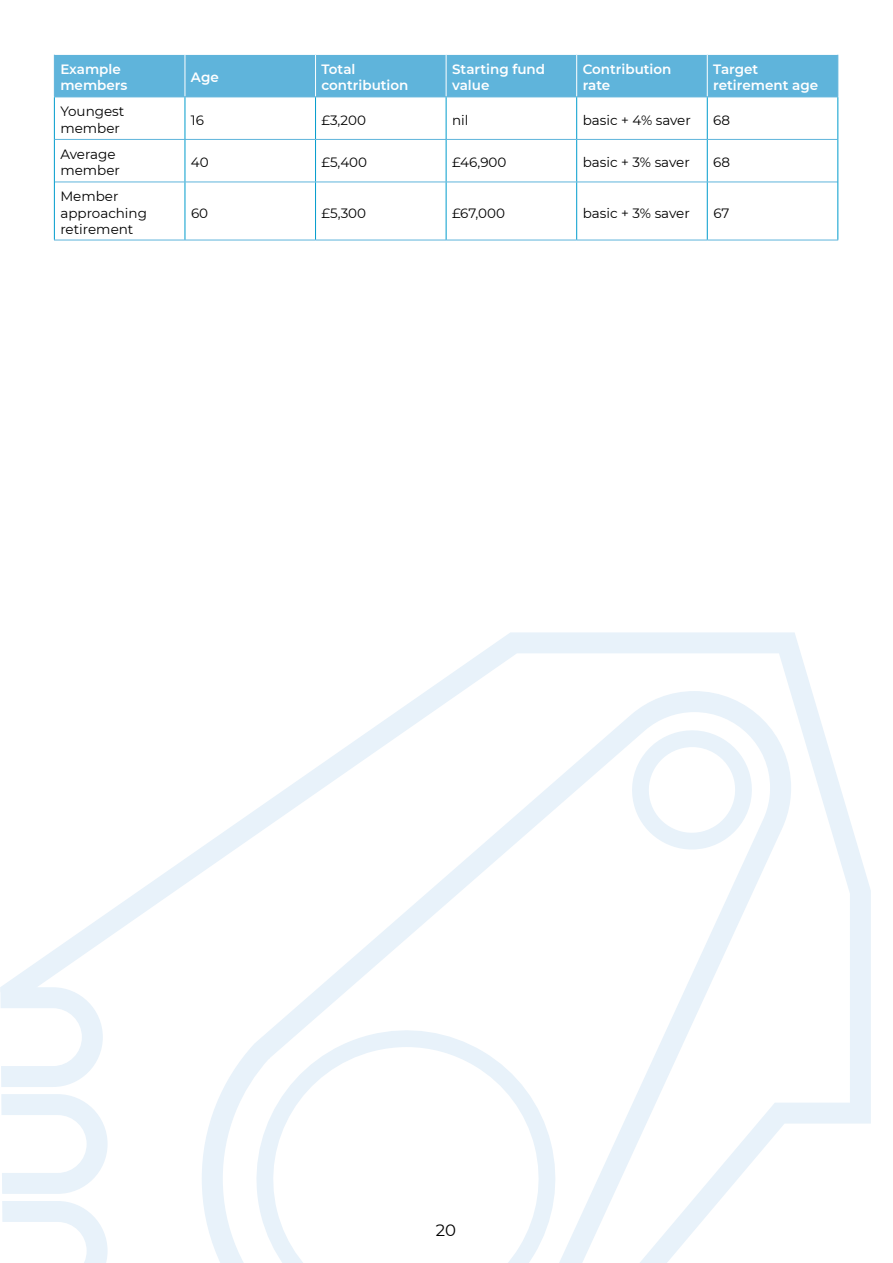
<style>
.page{position:relative;width:893px;height:1263px;background:#fff}
.page>*{position:absolute;margin:0;border:0;box-sizing:border-box;transform-origin:0 0}
.t1{font:16.5px "Montserrat";color:#000}
.t2{font:13.5px/16.5px "Montserrat";color:#000}
.t3{font:600 13.5px/16.5px "Montserrat";color:#fff}
</style>
<div class="page">
<div style="left:55px;top:55px;width:782px;height:42px;background:#5fb4db"></div>
<hr style="left:185px;top:55px;width:1px;height:42px;background:#fff">
<hr style="left:315px;top:55px;width:1px;height:42px;background:#fff">
<hr style="left:446px;top:55px;width:1px;height:42px;background:#fff">
<hr style="left:576px;top:55px;width:1px;height:42px;background:#fff">
<hr style="left:707px;top:55px;width:1px;height:42px;background:#fff">
<hr style="left:54px;top:97px;width:131px;height:1px;background:#5fb4db">
<hr style="left:185px;top:97px;width:131px;height:1px;background:#5fb4db">
<hr style="left:316px;top:97px;width:130px;height:1px;background:#5fb4db">
<hr style="left:446px;top:97px;width:131px;height:1px;background:#5fb4db">
<hr style="left:577px;top:97px;width:130px;height:1px;background:#5fb4db">
<hr style="left:707px;top:97px;width:131px;height:1px;background:#5fb4db">
<hr style="left:55px;top:139px;width:130px;height:1px;background:#5fb4db">
<hr style="left:185px;top:139px;width:131px;height:1px;background:#5fb4db">
<hr style="left:316px;top:139px;width:130px;height:1px;background:#5fb4db">
<hr style="left:446px;top:139px;width:131px;height:1px;background:#5fb4db">
<hr style="left:577px;top:139px;width:130px;height:1px;background:#5fb4db">
<hr style="left:707px;top:139px;width:130px;height:1px;background:#5fb4db">
<hr style="left:55px;top:182px;width:130px;height:1px;background:#5fb4db">
<hr style="left:185px;top:182px;width:131px;height:1px;background:#5fb4db">
<hr style="left:316px;top:182px;width:130px;height:1px;background:#5fb4db">
<hr style="left:446px;top:182px;width:131px;height:1px;background:#5fb4db">
<hr style="left:577px;top:182px;width:130px;height:1px;background:#5fb4db">
<hr style="left:707px;top:182px;width:130px;height:1px;background:#5fb4db">
<hr style="left:54px;top:240px;width:131px;height:1px;background:#5fb4db">
<hr style="left:185px;top:240px;width:131px;height:1px;background:#5fb4db">
<hr style="left:316px;top:240px;width:130px;height:1px;background:#5fb4db">
<hr style="left:446px;top:240px;width:131px;height:1px;background:#5fb4db">
<hr style="left:577px;top:240px;width:130px;height:1px;background:#5fb4db">
<hr style="left:707px;top:240px;width:131px;height:1px;background:#5fb4db">
<hr style="left:54px;top:97px;width:1px;height:42px;background:#009ccd">
<hr style="left:185px;top:97px;width:1px;height:42px;background:#009ccd">
<hr style="left:315px;top:97px;width:1px;height:42px;background:#009ccd">
<hr style="left:446px;top:97px;width:1px;height:42px;background:#009ccd">
<hr style="left:576px;top:97px;width:1px;height:42px;background:#009ccd">
<hr style="left:707px;top:97px;width:1px;height:42px;background:#009ccd">
<hr style="left:837px;top:97px;width:1px;height:42px;background:#009ccd">
<hr style="left:54px;top:139px;width:1px;height:43px;background:#009ccd">
<hr style="left:185px;top:140px;width:1px;height:42px;background:#009ccd">
<hr style="left:315px;top:140px;width:1px;height:42px;background:#009ccd">
<hr style="left:446px;top:140px;width:1px;height:42px;background:#009ccd">
<hr style="left:576px;top:140px;width:1px;height:42px;background:#009ccd">
<hr style="left:707px;top:140px;width:1px;height:42px;background:#009ccd">
<hr style="left:837px;top:139px;width:1px;height:43px;background:#009ccd">
<hr style="left:54px;top:182px;width:1px;height:58px;background:#009ccd">
<hr style="left:185px;top:182px;width:1px;height:58px;background:#009ccd">
<hr style="left:315px;top:182px;width:1px;height:58px;background:#009ccd">
<hr style="left:446px;top:182px;width:1px;height:58px;background:#009ccd">
<hr style="left:576px;top:182px;width:1px;height:58px;background:#009ccd">
<hr style="left:707px;top:182px;width:1px;height:58px;background:#009ccd">
<hr style="left:837px;top:182px;width:1px;height:58px;background:#009ccd">
<hr style="left:54px;top:55px;width:1px;height:42px;background:#5fb4db">
<hr style="left:837px;top:55px;width:1px;height:42px;background:#5fb4db">
<svg style="left:0;top:632px;width:871px;height:631px"></svg>
<p class="t3" style="left:60px;top:60px;width:69px">Example members</p>
<p class="t3" style="left:191px;top:69px;width:29px">Age</p>
<p class="t3" style="left:322px;top:60px;width:88px">Total contribution</p>
<p class="t3" style="left:452px;top:60px;width:95px">Starting fund value</p>
<p class="t3" style="left:583px;top:60px;width:90px">Contribution rate</p>
<p class="t3" style="left:713px;top:60px;width:106px">Target retirement age</p>
<p class="t2" style="left:60px;top:103px;width:65px">Youngest member</p>
<p class="t2" style="left:191px;top:111px;width:15px">16</p>
<p class="t2" style="left:322px;top:111px;width:46px">£3,200</p>
<p class="t2" style="left:452px;top:111px;width:18px">nil</p>
<p class="t2" style="left:583px;top:111px;width:110px">basic + 4% saver</p>
<p class="t2" style="left:713px;top:111px;width:18px">68</p>
<p class="t2" style="left:60px;top:145px;width:61px">Average member</p>
<p class="t2" style="left:191px;top:154px;width:19px">40</p>
<p class="t2" style="left:322px;top:154px;width:47px">£5,400</p>
<p class="t2" style="left:452px;top:154px;width:56px">£46,900</p>
<p class="t2" style="left:583px;top:154px;width:109px">basic + 3% saver</p>
<p class="t2" style="left:713px;top:154px;width:18px">68</p>
<p class="t2" style="left:60px;top:187px;width:88px">Member approaching retirement</p>
<p class="t2" style="left:191px;top:204px;width:19px">60</p>
<p class="t2" style="left:322px;top:204px;width:46px">£5,300</p>
<p class="t2" style="left:452px;top:204px;width:54px">£67,000</p>
<p class="t2" style="left:583px;top:204px;width:109px">basic + 3% saver</p>
<p class="t2" style="left:713px;top:204px;width:18px">67</p>
<p class="t1" style="left:436px;top:1219px;width:22px">20</p>
</div>
